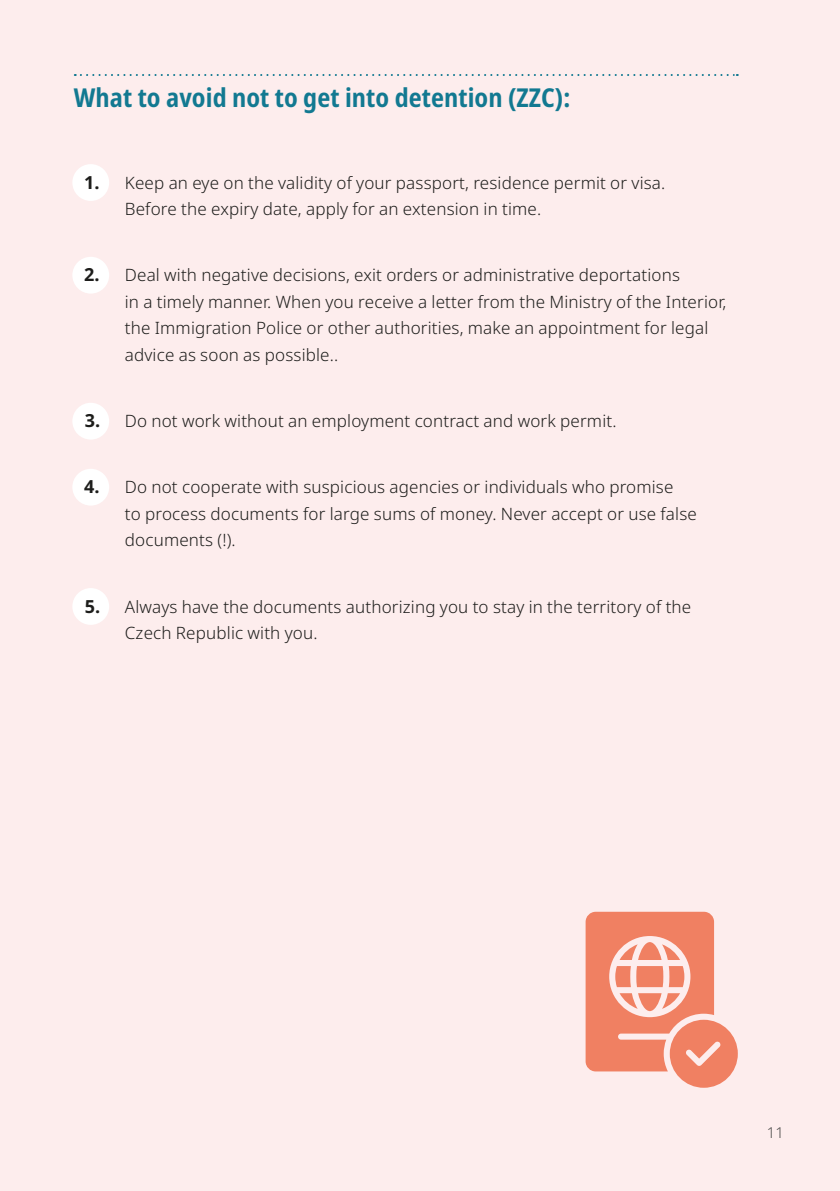
<style>
.page{position:relative;width:840px;height:1191px;background:#fff}
.page>*{position:absolute;margin:0;border:0;box-sizing:border-box;transform-origin:0 0}
.t1{font:700 26px "Noto Sans Condensed";letter-spacing:.005em;color:#127991}
.t2{font:18px "Noto Sans";color:#1d1d1b}
.t3{font:17px/26.6px "Noto Sans";letter-spacing:.01em;color:#1d1d1b}
.t4{font:15px "Noto Sans";color:#4a4a49}
</style>
<div class="page">
<div style="left:0;top:0;width:839px;height:1191px;background:#fdeded"></div>
<svg style="left:75px;top:74px;width:662px;height:2px"></svg>
<div style="left:72px;top:164px;width:37px;height:37px;background:#fff;border-radius:50%"></div>
<div style="left:72px;top:257px;width:37px;height:36px;background:#fff;border-radius:50%"></div>
<div style="left:72px;top:403px;width:37px;height:36px;background:#fff;border-radius:50%"></div>
<div style="left:72px;top:469px;width:37px;height:36px;background:#fff;border-radius:50%"></div>
<div style="left:72px;top:588px;width:37px;height:37px;background:#fff;border-radius:50%"></div>
<svg style="left:585px;top:911px;width:152px;height:176px"></svg>
<h1 class="t1" style="left:74px;top:79px;width:497px">What to avoid not to get into detention (ZZC):</h1>
<p class="t2" style="left:84px;top:169px;width:17px">1.</p>
<p class="t3" style="left:125px;top:170px;width:541px">Keep an eye on the validity of your passport, residence permit or visa.<br>Before the expiry date, apply for an extension in time.</p>
<p class="t2" style="left:84px;top:262px;width:17px">2.</p>
<p class="t3" style="left:125px;top:262px;width:602px">Deal with negative decisions, exit orders or administrative deportations<br>in a timely manner. When you receive a letter from the Ministry of the Interior, the Immigration Police or other authorities, make an appointment for legal advice as soon as possible..</p>
<p class="t2" style="left:85px;top:408px;width:17px">3.</p>
<p class="t3" style="left:125px;top:408px;width:493px">Do not work without an employment contract and work permit.</p>
<p class="t2" style="left:84px;top:474px;width:17px">4.</p>
<p class="t3" style="left:125px;top:474px;width:573px">Do not cooperate with suspicious agencies or individuals who promise<br>to process documents for large sums of money. Never accept or use false documents (!).</p>
<p class="t2" style="left:85px;top:593px;width:17px">5.</p>
<p class="t3" style="left:125px;top:593px;width:567px">Always have the documents authorizing you to stay in the territory of the<br>Czech Republic with you.</p>
<p class="t4" style="left:766px;top:1121px;width:19px">11</p>
</div>
